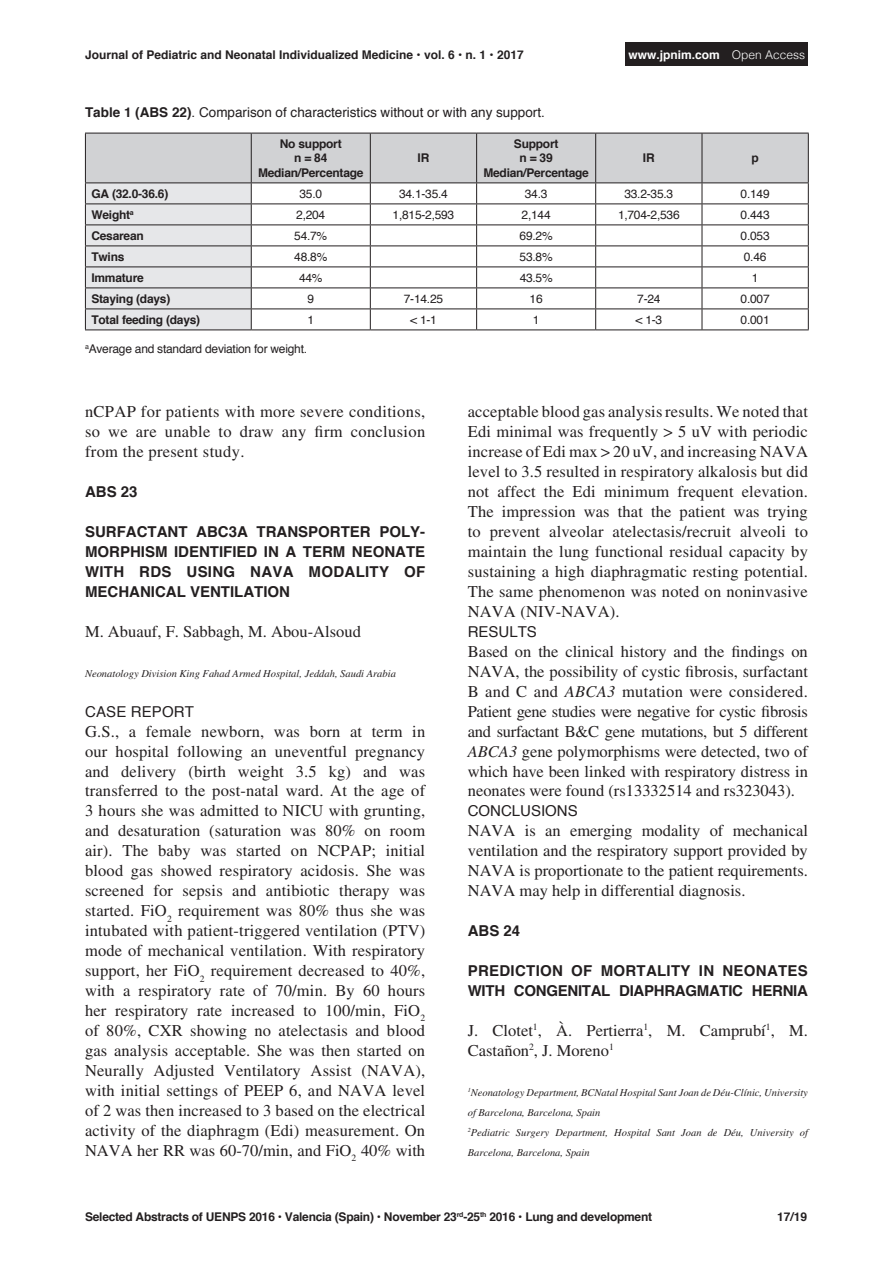
<style>
.page{position:relative;width:893px;height:1263px;background:#fff}
.page>*{position:absolute;margin:0;border:0;box-sizing:border-box;transform-origin:0 0}
.Body2_A{font:16.5px/20px "Times LT Std";color:#231f20;text-align:justify}
.AUTHORS{font:16.5px "Times LT Std";color:#231f20}
.Heading2_A{font:700 15px/20px "Helvetica";color:#231f20;text-align:justify}
.Heading2_A-2{font:700 15px/20px "Helvetica";letter-spacing:-.02em;color:#231f20}
.Heading5_A{font:15px "Helvetica";color:#231f20}
.t1{font:13.5px "Helvetica";color:#231f20}
.Table1{font:700 12px "Helvetica";letter-spacing:-.02em;color:#231f20}
.Table1-2{font:12px "Helvetica";letter-spacing:-.02em;color:#231f20}
.Table1-3{font:700 12px "Helvetica";color:#231f20}
.t2{font:700 12px "Helvetica";color:#fff}
.Body4_A{font:italic 10.5px/20px "Times LT Std";color:#231f20}
.s1{font-weight:300}
.s2{font-weight:700}
.s3{font-style:italic}
</style>
<div class="page">
<div style="left:626px;top:43px;width:182px;height:23px;background:#231f20"></div>
<svg style="left:85px;top:133px;width:724px;height:196px"></svg>
<hr style="left:85px;top:329px;width:166px;height:1px;background:#231f20">
<hr style="left:251px;top:329px;width:119px;height:1px;background:#231f20">
<hr style="left:370px;top:329px;width:107px;height:1px;background:#231f20">
<hr style="left:477px;top:329px;width:119px;height:1px;background:#231f20">
<hr style="left:596px;top:329px;width:106px;height:1px;background:#231f20">
<hr style="left:702px;top:329px;width:107px;height:1px;background:#231f20">
<p class="Table1-3" style="left:85px;top:45px;width:440px">Journal of Pediatric and Neonatal Individualized Medicine • vol. 6 • n. 1 • 2017</p>
<p class="t2" style="left:629px;top:45px;width:178px">www.jpnim.com <span class="s1">Open Access</span></p>
<p class="t1" style="left:85px;top:102px;width:461px"><span class="s2">Table 1 (ABS 22)</span>. Comparison of characteristics without or with any support.</p>
<p class="Table1" style="left:280px;top:134px;width:63px">No support</p>
<p class="Table1" style="left:294px;top:149px;width:35px">n = 84</p>
<p class="Table1" style="left:258px;top:163px;width:107px">Median/Percentage</p>
<p class="Table1" style="left:514px;top:134px;width:46px">Support</p>
<p class="Table1" style="left:520px;top:149px;width:35px">n = 39</p>
<p class="Table1" style="left:483px;top:163px;width:107px">Median/Percentage</p>
<p class="Table1" style="left:418px;top:149px;width:13px">IR</p>
<p class="Table1" style="left:643px;top:149px;width:13px">IR</p>
<p class="Table1" style="left:751px;top:149px;width:9px">p</p>
<p class="Table1" style="left:91px;top:184px;width:78px">GA (32.0-36.6)</p>
<p class="Table1-2" style="left:299px;top:184px;width:24px">35.0</p>
<p class="Table1-2" style="left:399px;top:184px;width:50px">34.1-35.4</p>
<p class="Table1-2" style="left:525px;top:184px;width:24px">34.3</p>
<p class="Table1-2" style="left:624px;top:184px;width:50px">33.2-35.3</p>
<p class="Table1-2" style="left:741px;top:184px;width:31px">0.149</p>
<p class="Table1" style="left:91px;top:205px;width:44px">Weight<sup>a</sup></p>
<p class="Table1-2" style="left:296px;top:205px;width:31px">2,204</p>
<p class="Table1-2" style="left:393px;top:205px;width:63px">1,815-2,593</p>
<p class="Table1-2" style="left:522px;top:205px;width:31px">2,144</p>
<p class="Table1-2" style="left:618px;top:205px;width:63px">1,704-2,536</p>
<p class="Table1-2" style="left:741px;top:205px;width:31px">0.443</p>
<p class="Table1" style="left:91px;top:226px;width:54px">Cesarean</p>
<p class="Table1-2" style="left:294px;top:226px;width:35px">54.7%</p>
<p class="Table1-2" style="left:520px;top:226px;width:35px">69.2%</p>
<p class="Table1-2" style="left:741px;top:226px;width:31px">0.053</p>
<p class="Table1" style="left:91px;top:247px;width:35px">Twins</p>
<p class="Table1-2" style="left:294px;top:247px;width:35px">48.8%</p>
<p class="Table1-2" style="left:520px;top:247px;width:35px">53.8%</p>
<p class="Table1-2" style="left:744px;top:247px;width:24px">0.46</p>
<p class="Table1" style="left:91px;top:268px;width:54px">Immature</p>
<p class="Table1-2" style="left:299px;top:268px;width:25px">44%</p>
<p class="Table1-2" style="left:520px;top:268px;width:35px">43.5%</p>
<p class="Table1-2" style="left:752px;top:268px;width:8px">1</p>
<p class="Table1" style="left:91px;top:289px;width:80px">Staying (days)</p>
<p class="Table1-2" style="left:307px;top:289px;width:8px">9</p>
<p class="Table1-2" style="left:404px;top:289px;width:41px">7-14.25</p>
<p class="Table1-2" style="left:530px;top:289px;width:15px">16</p>
<p class="Table1-2" style="left:637px;top:289px;width:25px">7-24</p>
<p class="Table1-2" style="left:741px;top:289px;width:31px">0.007</p>
<p class="Table1" style="left:91px;top:310px;width:110px">Total feeding (days)</p>
<p class="Table1-2" style="left:307px;top:310px;width:8px">1</p>
<p class="Table1-2" style="left:410px;top:310px;width:28px">&lt; 1-1</p>
<p class="Table1-2" style="left:533px;top:310px;width:8px">1</p>
<p class="Table1-2" style="left:635px;top:310px;width:28px">&lt; 1-3</p>
<p class="Table1-2" style="left:741px;top:310px;width:31px">0.001</p>
<p class="Table1-2" style="left:85px;top:340px;width:224px"><sup>a</sup>Average and standard deviation for weight.</p>
<p class="Body2_A" style="left:85px;top:402px;width:342px">nCPAP for patients with more severe conditions, so we are unable to draw any firm conclusion from the present study.</p>
<p class="Heading2_A" style="left:85px;top:482px;width:54px">ABS 23</p>
<p class="Heading2_A" style="left:85px;top:522px;width:342px">SURFACTANT ABC3A TRANSPORTER POLY-MORPHISM IDENTIFIED IN A TERM NEONATE WITH RDS USING NAVA MODALITY OF MECHANICAL VENTILATION</p>
<p class="AUTHORS" style="left:85px;top:622px;width:277px">M. Abuauf, F. Sabbagh, M. Abou-Alsoud</p>
<p class="Body4_A" style="left:85px;top:663px;width:312px">Neonatology Division King Fahad Armed Hospital, Jeddah, Saudi Arabia</p>
<p class="Heading5_A" style="left:85px;top:700px;width:111px">CASE REPORT</p>
<p class="Body2_A" style="left:85px;top:721px;width:342px">G.S., a female newborn, was born at term in our hospital following an uneventful pregnancy and delivery (birth weight 3.5 kg) and was transferred to the post-natal ward. At the age of 3 hours she was admitted to NICU with grunting, and desaturation (saturation was 80% on room air). The baby was started on NCPAP; initial blood gas showed respiratory acidosis. She was screened for sepsis and antibiotic therapy was started. FiO<sub>2</sub> requirement was 80% thus she was intubated with patient-triggered ventilation (PTV) mode of mechanical ventilation. With respiratory support, her FiO<sub>2</sub> requirement decreased to 40%, with a respiratory rate of 70/min. By 60 hours her respiratory rate increased to 100/min, FiO<sub>2 </sub>of 80%, CXR showing no atelectasis and blood gas analysis acceptable. She was then started on Neurally Adjusted Ventilatory Assist (NAVA), with initial settings of PEEP 6, and NAVA level of 2 was then increased to 3 based on the electrical activity of the diaphragm (Edi) measurement. On NAVA her RR was 60-70/min, and FiO<sub>2</sub> 40% with</p>
<p class="Body2_A" style="left:468px;top:402px;width:342px">acceptable blood gas analysis results. We noted that Edi minimal was frequently &gt; 5 uV with periodic increase of Edi max &gt; 20 uV, and increasing NAVA level to 3.5 resulted in respiratory alkalosis but did not affect the Edi minimum frequent elevation.<br>The impression was that the patient was trying to prevent alveolar atelectasis/recruit alveoli to maintain the lung functional residual capacity by sustaining a high diaphragmatic resting potential.<br>The same phenomenon was noted on noninvasive NAVA (NIV-NAVA).</p>
<p class="Heading5_A" style="left:468px;top:620px;width:71px">RESULTS</p>
<p class="Body2_A" style="left:468px;top:641px;width:342px">Based on the clinical history and the findings on NAVA, the possibility of cystic fibrosis, surfactant B and C and <span class="s3">ABCA3</span> mutation were considered.<br>Patient gene studies were negative for cystic fibrosis and surfactant B&amp;C gene mutations, but 5 different <span class="s3">ABCA3</span> gene polymorphisms were detected, two of which have been linked with respiratory distress in neonates were found (rs13332514 and rs323043).</p>
<p class="Heading5_A" style="left:468px;top:800px;width:112px">CONCLUSIONS</p>
<p class="Body2_A" style="left:468px;top:821px;width:342px">NAVA is an emerging modality of mechanical ventilation and the respiratory support provided by NAVA is proportionate to the patient requirements.<br>NAVA may help in differential diagnosis.</p>
<p class="Heading2_A" style="left:468px;top:921px;width:54px">ABS 24</p>
<p class="Heading2_A-2" style="left:468px;top:961px;width:342px">PREDICTION OF MORTALITY IN NEONATES<br>WITH CONGENITAL DIAPHRAGMATIC HERNIA</p>
<p class="Body2_A" style="left:468px;top:1020px;width:342px">J. Clotet<sup>1</sup>, À. Pertierra<sup>1</sup>, M. Camprubí<sup>1</sup>, M.<br>Castañon<sup>2</sup>, J. Moreno<sup>1</sup></p>
<p class="Body4_A" style="left:468px;top:1082px;width:342px"><sup>1</sup>Neonatology Department, BCNatal Hospital Sant Joan de Déu-Clínic, University of Barcelona, Barcelona, Spain</p>
<p class="Body4_A" style="left:468px;top:1122px;width:342px"><sup>2</sup>Pediatric Surgery Department, Hospital Sant Joan de Déu, University of<br>Barcelona, Barcelona, Spain</p>
<p class="Table1" style="left:85px;top:1207px;width:569px">Selected Abstracts of UENPS 2016 • Valencia (Spain) • November 23<sup>rd</sup>-25<sup>th</sup> 2016 • Lung and development</p>
<p class="Table1" style="left:777px;top:1207px;width:32px">17/19</p>
</div>
